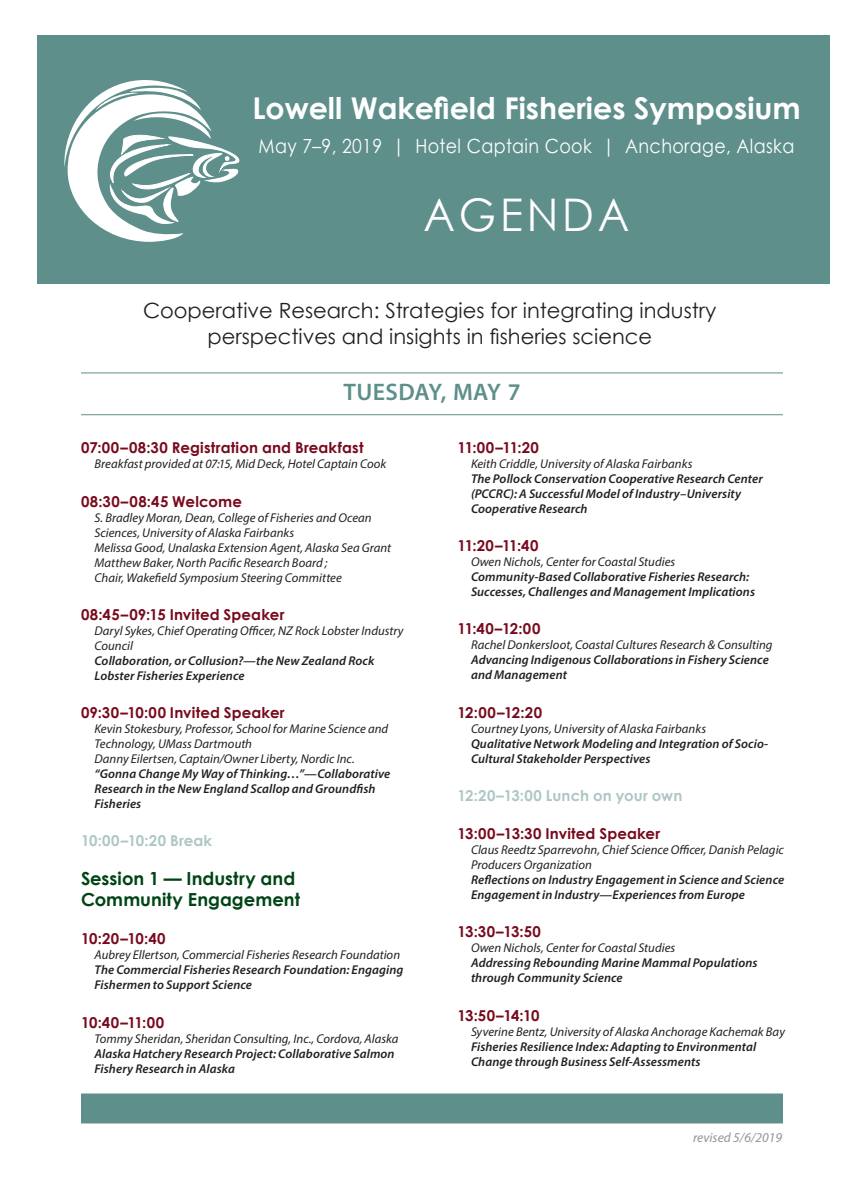
<style>
.page{position:relative;width:864px;height:1188px;background:#fff}
.page>*{position:absolute;margin:0;border:0;box-sizing:border-box;transform-origin:0 0}
.t1{font:45px "Century Gothic";letter-spacing:.09em;color:#fff;scale:.95 1}
.t2{font:700 30px "Century Gothic";color:#fff}
.Program_Session_Head{font:600 24px "Myriad Pro";letter-spacing:.015em;color:#5e8f8b}
.t3{font:21px/25.2px "Century Gothic";color:#231f20;text-align:center}
.t4{font:19.5px "Century Gothic";letter-spacing:.02em;color:#fff;scale:.9 1}
.Session_heading{font:700 18px/21.6px "Century Gothic";color:#004415}
.Program_time{font:700 15px "Century Gothic";letter-spacing:.01em;color:#780a1d}
.breaks{font:700 15px "Century Gothic";letter-spacing:.005em;color:#aec7c5}
.t5{font:italic 13.5px "Myriad Pro";color:#939598}
.Talk_title{font:italic 600 12.75px/15px "Myriad Pro";letter-spacing:.01em;color:#231f20}
.Speaker{font:italic 12.75px/15px "Myriad Pro";letter-spacing:.005em;color:#231f20}
</style>
<div class="page">
<div style="left:37px;top:35px;width:792px;height:249px;background:#5e8f8b"></div>
<svg style="left:64px;top:80px;width:175px;height:162px"></svg>
<hr style="left:81px;top:373px;width:702px;height:1px;background:#5e8f8b">
<hr style="left:81px;top:414px;width:702px;height:1px;background:#5e8f8b">
<div style="left:81px;top:1094px;width:702px;height:30px;background:#5e8f8b"></div>
<p class="t2" style="left:252px;top:89px;width:550px">Lowell Wakefield Fisheries Symposium</p>
<p class="t4" style="left:259px;top:134px;width:597px">May 7–9, 2019 | Hotel Captain Cook | Anchorage, Alaska</p>
<p class="t1" style="left:423px;top:187px;width:218px">AGENDA</p>
<p class="t3" style="left:143px;top:298px;width:575px">Cooperative Research: Strategies for integrating industry perspectives and insights in fisheries science</p>
<p class="Program_Session_Head" style="left:344px;top:377px;width:179px">TUESDAY, MAY 7</p>
<p class="Program_time" style="left:458px;top:438px;width:83px">11:00–11:20</p>
<p class="Speaker" style="left:471px;top:456px;width:223px">Keith Criddle, University of Alaska Fairbanks</p>
<p class="Talk_title" style="left:471px;top:471px;width:293px">The Pollock Conservation Cooperative Research Center (PCCRC): A Successful Model of Industry–University<br>Cooperative Research</p>
<p class="Program_time" style="left:458px;top:536px;width:83px">11:20–11:40</p>
<p class="Speaker" style="left:471px;top:554px;width:206px">Owen Nichols, Center for Coastal Studies</p>
<p class="Talk_title" style="left:471px;top:569px;width:286px">Community-Based Collaborative Fisheries Research:<br>Successes, Challenges and Management Implications</p>
<p class="Program_time" style="left:458px;top:619px;width:84px">11:40–12:00</p>
<p class="Speaker" style="left:471px;top:637px;width:303px">Rachel Donkersloot, Coastal Cultures Research &amp; Consulting</p>
<p class="Talk_title" style="left:471px;top:652px;width:299px">Advancing Indigenous Collaborations in Fishery Science and Management</p>
<p class="Program_time" style="left:458px;top:703px;width:86px">12:00–12:20</p>
<p class="Speaker" style="left:471px;top:721px;width:237px">Courtney Lyons, University of Alaska Fairbanks</p>
<p class="Talk_title" style="left:471px;top:735px;width:299px">Qualitative Network Modeling and Integration of Socio-<br>Cultural Stakeholder Perspectives</p>
<p class="breaks" style="left:458px;top:786px;width:226px">12:20–13:00 Lunch on your own</p>
<p class="Program_time" style="left:458px;top:824px;width:204px">13:00–13:30 Invited Speaker</p>
<p class="Speaker" style="left:471px;top:842px;width:315px">Claus Reedtz Sparrevohn, Chief Science Officer, Danish Pelagic<br>Producers Organization</p>
<p class="Talk_title" style="left:471px;top:872px;width:315px">Reflections on Industry Engagement in Science and Science<br>Engagement in Industry—Experiences from Europe</p>
<p class="Program_time" style="left:458px;top:922px;width:85px">13:30–13:50</p>
<p class="Speaker" style="left:471px;top:940px;width:206px">Owen Nichols, Center for Coastal Studies</p>
<p class="Talk_title" style="left:471px;top:955px;width:288px">Addressing Rebounding Marine Mammal Populations through Community Science</p>
<p class="Program_time" style="left:458px;top:1006px;width:83px">13:50–14:10</p>
<p class="Speaker" style="left:471px;top:1024px;width:315px">Syverine Bentz, University of Alaska Anchorage Kachemak Bay</p>
<p class="Talk_title" style="left:471px;top:1038px;width:287px">Fisheries Resilience Index: Adapting to Environmental<br>Change through Business Self-Assessments</p>
<p class="Program_time" style="left:81px;top:438px;width:284px">07:00–08:30 Registration and Breakfast</p>
<p class="Speaker" style="left:94px;top:456px;width:293px">Breakfast provided at 07:15, Mid Deck, Hotel Captain Cook</p>
<p class="Program_time" style="left:81px;top:492px;width:163px">08:30–08:45 Welcome</p>
<p class="Speaker" style="left:94px;top:510px;width:298px">S. Bradley Moran, Dean, College of Fisheries and Ocean<br>Sciences, University of Alaska Fairbanks<br>Melissa Good, Unalaska Extension Agent, Alaska Sea Grant</p>
<p class="Speaker" style="left:94px;top:555px;width:249px">Matthew Baker, North Pacific Research Board ;<br>Chair, Wakefield Symposium Steering Committee</p>
<p class="Program_time" style="left:81px;top:605px;width:205px">08:45–09:15 Invited Speaker</p>
<p class="Speaker" style="left:94px;top:623px;width:311px">Daryl Sykes, Chief Operating Officer, NZ Rock Lobster Industry<br>Council</p>
<p class="Talk_title" style="left:94px;top:653px;width:281px">Collaboration, or Collusion?—the New Zealand Rock<br>Lobster Fisheries Experience</p>
<p class="Program_time" style="left:81px;top:703px;width:205px">09:30–10:00 Invited Speaker</p>
<p class="Speaker" style="left:94px;top:721px;width:295px">Kevin Stokesbury, Professor, School for Marine Science and<br>Technology, UMass Dartmouth</p>
<p class="Speaker" style="left:94px;top:751px;width:262px">Danny Eilertsen, Captain/Owner Liberty, Nordic Inc.</p>
<p class="Talk_title" style="left:94px;top:766px;width:297px">“Gonna Change My Way of Thinking…”—Collaborative<br>Research in the New England Scallop and Groundfish<br>Fisheries</p>
<p class="breaks" style="left:81px;top:831px;width:133px">10:00–10:20 Break</p>
<p class="Session_heading" style="left:81px;top:867px;width:221px">Session 1 — Industry and<br>Community Engagement</p>
<p class="Program_time" style="left:81px;top:929px;width:86px">10:20–10:40</p>
<p class="Speaker" style="left:94px;top:947px;width:307px">Aubrey Ellertson, Commercial Fisheries Research Foundation</p>
<p class="Talk_title" style="left:94px;top:962px;width:310px">The Commercial Fisheries Research Foundation: Engaging<br>Fishermen to Support Science</p>
<p class="Program_time" style="left:81px;top:1013px;width:85px">10:40–11:00</p>
<p class="Speaker" style="left:94px;top:1031px;width:305px">Tommy Sheridan, Sheridan Consulting, Inc., Cordova, Alaska</p>
<p class="Talk_title" style="left:94px;top:1046px;width:302px">Alaska Hatchery Research Project: Collaborative Salmon<br>Fishery Research in Alaska</p>
<p class="t5" style="left:693px;top:1129px;width:90px">revised 5/6/2019</p>
</div>
